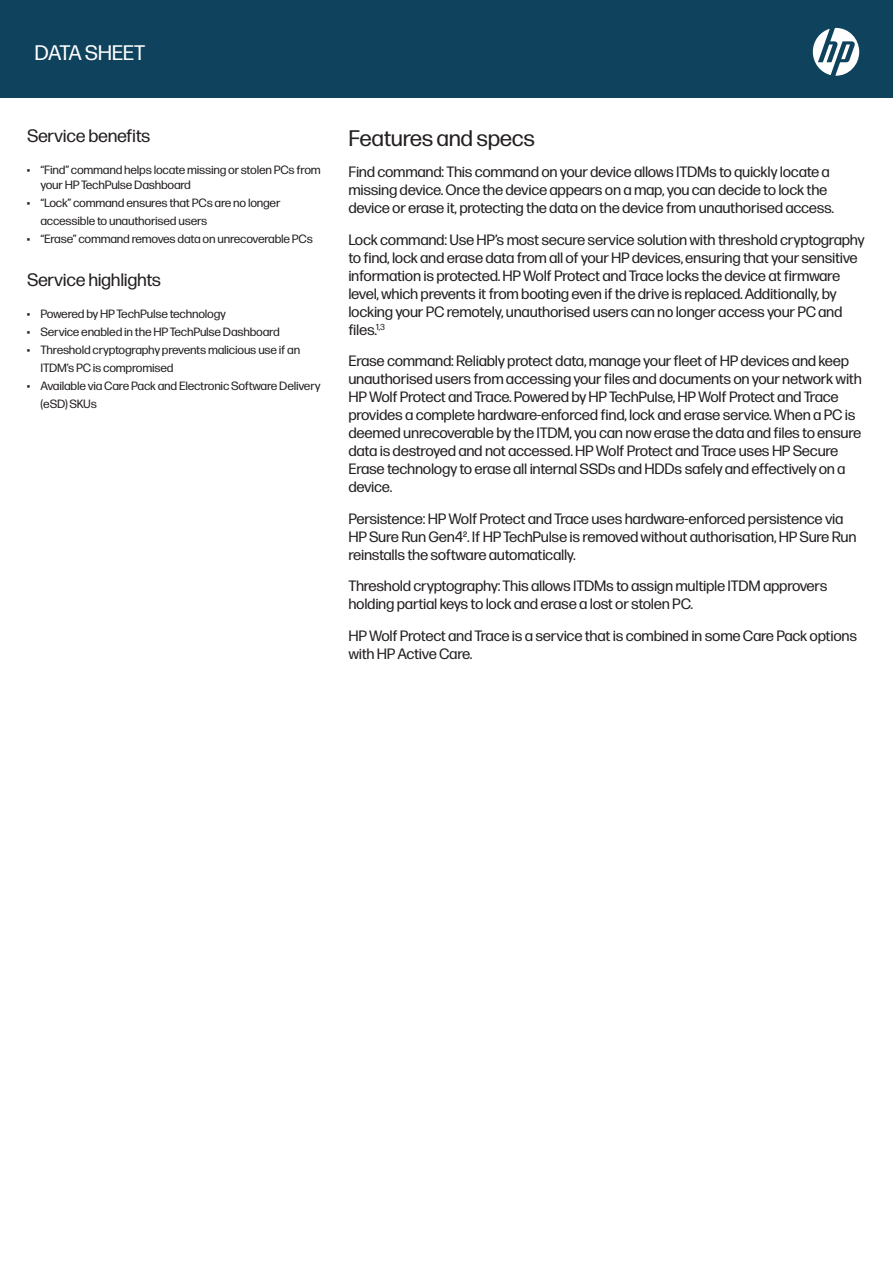
<style>
.page{position:relative;width:893px;height:1263px;background:#fff}
.page>*{position:absolute;margin:0;border:0;box-sizing:border-box;transform-origin:0 0}
.t1{font:22.5px "Forma DJR Micro";letter-spacing:-.02em;color:#231f20}
.t2{font:21px "Forma DJR Micro";letter-spacing:-.02em;color:#fff}
.t3{font:18px "Forma DJR Micro";letter-spacing:-.02em;color:#231f20}
.t4{font:15px/18px "Forma DJR Micro";letter-spacing:-.02em;color:#231f20}
.t5{font:12px/18px "Forma DJR Micro";letter-spacing:-.02em;color:#231f20}
.s1{font-family:"Forma DJR Display"}
</style>
<div class="page">
<div style="left:0;top:0;width:893px;height:98px;background:#0f425c"></div>
<svg style="left:813px;top:28px;width:46px;height:48px"></svg>
<h2 class="t2" style="left:35px;top:38px;width:112px">DATA SHEET</h2>
<p class="t3" style="left:27px;top:123px;width:125px">Service benefits</p>
<p class="t5" style="left:40px;top:161px;width:282px;line-height:15px;text-indent:-14px"><span class="s1">•</span> “Find” command helps locate missing or stolen PCs from your HP TechPulse Dashboard</p>
<p class="t5" style="left:40px;top:193px;width:242px;text-indent:-14px"><span class="s1">•</span> “Lock” command ensures that PCs are no longer accessible to unauthorised users</p>
<p class="t5" style="left:27px;top:229px;width:287px"><span class="s1">•</span> “Erase” command removes data on unrecoverable PCs</p>
<p class="t3" style="left:27px;top:267px;width:136px">Service highlights</p>
<p class="t5" style="left:27px;top:304px;width:200px"><span class="s1">•</span> Powered by HP TechPulse technology</p>
<p class="t5" style="left:27px;top:322px;width:254px"><span class="s1">•</span> Service enabled in the HP TechPulse Dashboard</p>
<p class="t5" style="left:40px;top:340px;width:261px;text-indent:-14px"><span class="s1">•</span> Threshold cryptography prevents malicious use if an<br>ITDM’s PC is compromised</p>
<p class="t5" style="left:40px;top:376px;width:282px;text-indent:-14px"><span class="s1">•</span> Available via Care Pack and Electronic Software Delivery (eSD) SKUs</p>
<h1 class="t1" style="left:348px;top:122px;width:188px">Features and specs</h1>
<p class="t4" style="left:348px;top:162px;width:487px">Find command: This command on your device allows ITDMs to quickly locate a missing device. Once the device appears on a map, you can decide to lock the device or erase it, protecting the data on the device from unauthorised access.</p>
<p class="t4" style="left:348px;top:230px;width:518px">Lock command: Use HP’s most secure service solution with threshold cryptography to find, lock and erase data from all of your HP devices, ensuring that your sensitive information is protected. HP Wolf Protect and Trace locks the device at firmware level, which prevents it from booting even if the drive is replaced. Additionally, by locking your PC remotely, unauthorised users can no longer access your PC and files.<sup>1,3</sup></p>
<p class="t4" style="left:348px;top:351px;width:515px">Erase command: Reliably protect data, manage your fleet of HP devices and keep unauthorised users from accessing your files and documents on your network with HP Wolf Protect and Trace. Powered by HP TechPulse, HP Wolf Protect and Trace provides a complete hardware-enforced find, lock and erase service. When a PC is deemed unrecoverable by the ITDM, you can now erase the data and files to ensure data is destroyed and not accessed. HP Wolf Protect and Trace uses HP Secure Erase technology to erase all internal SSDs and HDDs safely and effectively on a device.</p>
<p class="t4" style="left:348px;top:509px;width:510px">Persistence: HP Wolf Protect and Trace uses hardware-enforced persistence via<br>HP Sure Run Gen42. If HP TechPulse is removed without authorisation, HP Sure Run reinstalls the software automatically.</p>
<p class="t4" style="left:348px;top:576px;width:480px">Threshold cryptography: This allows ITDMs to assign multiple ITDM approvers holding partial keys to lock and erase a lost or stolen PC.</p>
<p class="t4" style="left:348px;top:626px;width:510px">HP Wolf Protect and Trace is a service that is combined in some Care Pack options with HP Active Care.</p>
</div>
